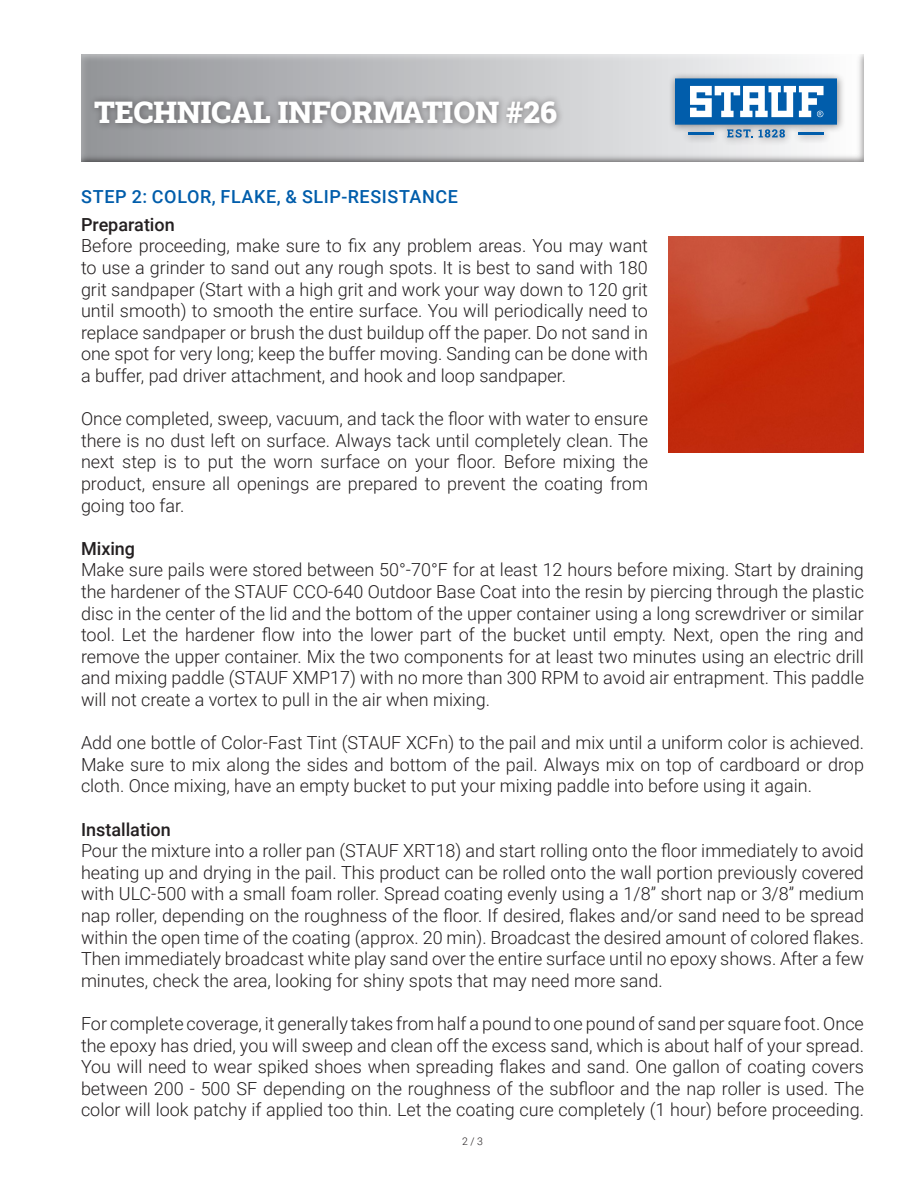
<style>
.page{position:relative;width:918px;height:1188px;background:#fff}
.page>*{position:absolute;margin:0;border:0;box-sizing:border-box;transform-origin:0 0}
.t1{font:30px "Roboto Slab";color:#fff}
.t2{font:300 18px/21.6px "Roboto";color:#231f20;text-align:justify}
.t3{font:500 18px "Roboto";letter-spacing:.035em;color:#015dab}
.t4{font:500 18px "Roboto";color:#231f20}
.t5{font:300 10.5px "Roboto";color:#231f20}
</style>
<div class="page">
<img style="left:668px;top:236px;width:196px;height:216px">
<div style="left:80px;top:54px;width:785px;height:110px;background:#231f20;opacity:.75"></div>
<div style="left:88px;top:94px;width:476px;height:37px;background:#231f20;opacity:.5"></div>
<div style="left:668px;top:71px;width:178px;height:75px;background:#231f20;opacity:.5"></div>
<svg style="left:675px;top:78px;width:162px;height:60px"></svg>
<p class="t1" style="left:94px;top:91px;width:464px">TECHNICAL INFORMATION #26</p>
<p class="t3" style="left:81px;top:183px;width:378px">STEP 2: COLOR, FLAKE, &amp; SLIP-RESISTANCE</p>
<p class="t4" style="left:81px;top:212px;width:95px">Preparation</p>
<p class="t2" style="left:81px;top:235px;width:569px">Before proceeding, make sure to fix any problem areas. You may want to use a grinder to sand out any rough spots. It is best to sand with 180 grit sandpaper (Start with a high grit and work your way down to 120 grit until smooth) to smooth the entire surface. You will periodically need to replace sandpaper or brush the dust buildup off the paper. Do not sand in one spot for very long; keep the buffer moving. Sanding can be done with a buffer, pad driver attachment, and hook and loop sandpaper.</p>
<p class="t2" style="left:81px;top:407px;width:568px">Once completed, sweep, vacuum, and tack the floor with water to ensure there is no dust left on surface. Always tack until completely clean. The next step is to put the worn surface on your floor. Before mixing the product, ensure all openings are prepared to prevent the coating from going too far.</p>
<p class="t4" style="left:81px;top:536px;width:56px">Mixing</p>
<p class="t2" style="left:81px;top:559px;width:785px">Make sure pails were stored between 50°-70°F for at least 12 hours before mixing. Start by draining the hardener of the STAUF CCO-640 Outdoor Base Coat into the resin by piercing through the plastic disc in the center of the lid and the bottom of the upper container using a long screwdriver or similar tool. Let the hardener flow into the lower part of the bucket until empty. Next, open the ring and remove the upper container. Mix the two components for at least two minutes using an electric drill and mixing paddle (STAUF XMP17) with no more than 300 RPM to avoid air entrapment. This paddle will not create a vortex to pull in the air when mixing.</p>
<p class="t2" style="left:81px;top:731px;width:785px">Add one bottle of Color-Fast Tint (STAUF XCFn) to the pail and mix until a uniform color is achieved.<br>Make sure to mix along the sides and bottom of the pail. Always mix on top of cardboard or drop cloth. Once mixing, have an empty bucket to put your mixing paddle into before using it again.</p>
<p class="t4" style="left:81px;top:817px;width:91px">Installation</p>
<p class="t2" style="left:81px;top:839px;width:785px">Pour the mixture into a roller pan (STAUF XRT18) and start rolling onto the floor immediately to avoid heating up and drying in the pail. This product can be rolled onto the wall portion previously covered with ULC-500 with a small foam roller. Spread coating evenly using a 1/8” short nap or 3/8” medium nap roller, depending on the roughness of the floor. If desired, flakes and/or sand need to be spread within the open time of the coating (approx. 20 min). Broadcast the desired amount of colored flakes.<br>Then immediately broadcast white play sand over the entire surface until no epoxy shows. After a few minutes, check the area, looking for shiny spots that may need more sand.</p>
<p class="t2" style="left:81px;top:1012px;width:785px">For complete coverage, it generally takes from half a pound to one pound of sand per square foot. Once the epoxy has dried, you will sweep and clean off the excess sand, which is about half of your spread.<br>You will need to wear spiked shoes when spreading flakes and sand. One gallon of coating covers between 200 - 500 SF depending on the roughness of the subfloor and the nap roller is used. The color will look patchy if applied too thin. Let the coating cure completely (1 hour) before proceeding.</p>
<p class="t5" style="left:462px;top:1134px;width:22px">2 / 3</p>
</div>
